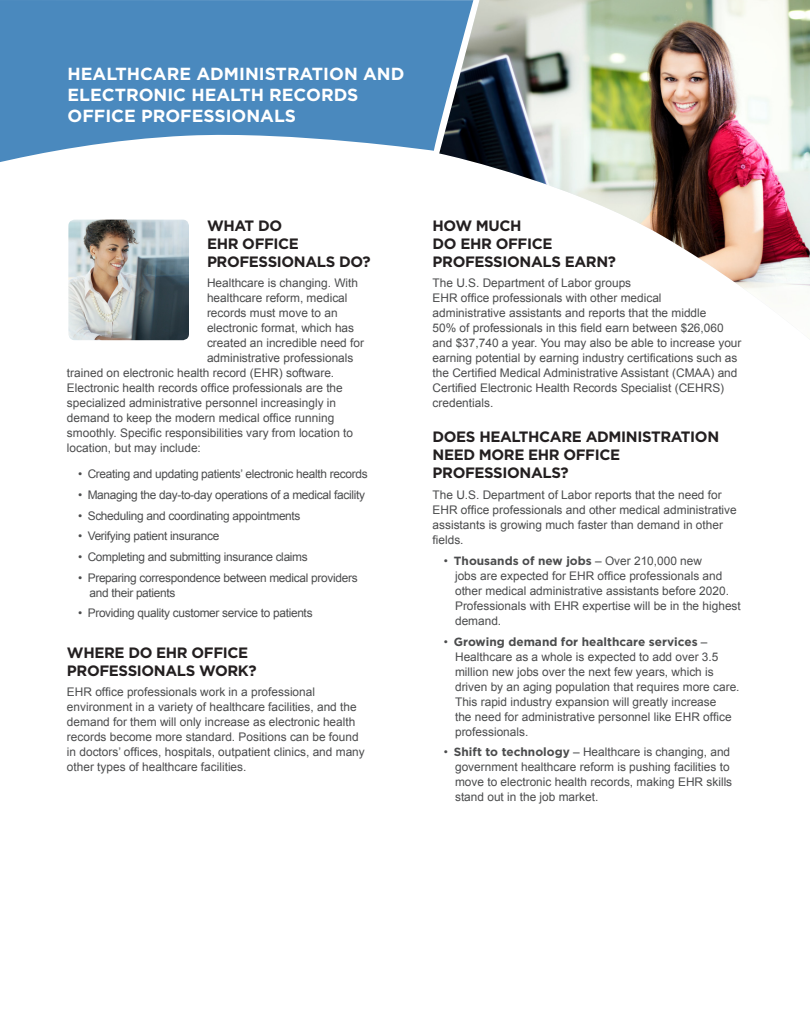
<style>
.page{position:relative;width:810px;height:1035px;background:#fff}
.page>*{position:absolute;margin:0;border:0;box-sizing:border-box;transform-origin:0 0}
.t1{font:700 17.5px/21px "Gotham";color:#fff}
.Column_Header{font:700 15px/18px "Gotham";letter-spacing:-.025em;color:#231f20}
.Body_copy{font:11.88px/15px "Arial";color:#4b4c4d}
.Small_Body_List{font:11.88px/15px "Arial";color:#4b4c4d}
.Small_Body_List-2{font:11.88px/15px "Arial";letter-spacing:-.025em;color:#4b4c4d}
.s1{font-family:"Gotham";font-weight:700}
</style>
<div class="page">
<svg style="left:0;top:0;width:439px;height:162px;fill:#4a89be"></svg>
<img style="left:439px;top:0;width:371px;height:290px">
<img style="left:68px;top:220px;width:121px;height:120px">
<p class="t1" style="left:68px;top:63px;width:338px">HEALTHCARE ADMINISTRATION AND<br>ELECTRONIC HEALTH RECORDS<br>OFFICE PROFESSIONALS</p>
<p class="Column_Header" style="left:207px;top:216px;width:165px">WHAT DO<br>EHR OFFICE<br>PROFESSIONALS DO?</p>
<p class="Body_copy" style="left:207px;top:276px;width:153px">Healthcare is changing. With</p>
<p class="Body_copy" style="left:207px;top:291px;width:142px">healthcare reform, medical</p>
<p class="Body_copy" style="left:207px;top:306px;width:132px">records must move to an</p>
<p class="Body_copy" style="left:207px;top:321px;width:149px">electronic format, which has</p>
<p class="Body_copy" style="left:207px;top:336px;width:159px">created an incredible need for</p>
<p class="Body_copy" style="left:207px;top:351px;width:148px">administrative professionals</p>
<p class="Body_copy" style="left:67px;top:366px;width:269px">trained on electronic health record (EHR) software.</p>
<p class="Body_copy" style="left:67px;top:381px;width:277px">Electronic health records office professionals are the</p>
<p class="Body_copy" style="left:67px;top:396px;width:271px">specialized administrative personnel increasingly in</p>
<p class="Body_copy" style="left:67px;top:411px;width:269px">demand to keep the modern medical office running</p>
<p class="Body_copy" style="left:67px;top:426px;width:288px">smoothly. Specific responsibilities vary from location to</p>
<p class="Body_copy" style="left:67px;top:441px;width:135px">location, but may include:</p>
<p class="Small_Body_List-2" style="left:78px;top:467px;width:291px">• Creating and updating patients’ electronic health records</p>
<p class="Small_Body_List-2" style="left:78px;top:488px;width:288px">• Managing the day-to-day operations of a medical facility</p>
<p class="Small_Body_List-2" style="left:78px;top:508px;width:224px">• Scheduling and coordinating appointments</p>
<p class="Small_Body_List-2" style="left:78px;top:529px;width:143px">• Verifying patient insurance</p>
<p class="Small_Body_List-2" style="left:78px;top:549px;width:231px">• Completing and submitting insurance claims</p>
<p class="Small_Body_List-2" style="left:89px;top:570px;width:270px;text-indent:-11px">• Preparing correspondence between medical providers and their patients</p>
<p class="Small_Body_List-2" style="left:78px;top:606px;width:236px">• Providing quality customer service to patients</p>
<p class="Column_Header" style="left:67px;top:643px;width:191px">WHERE DO EHR OFFICE<br>PROFESSIONALS WORK?</p>
<p class="Body_copy" style="left:67px;top:685px;width:299px">EHR office professionals work in a professional environment in a variety of healthcare facilities, and the demand for them will only increase as electronic health records become more standard. Positions can be found in doctors’ offices, hospitals, outpatient clinics, and many other types of healthcare facilities.</p>
<p class="Column_Header" style="left:433px;top:216px;width:185px">HOW MUCH<br>DO EHR OFFICE<br>PROFESSIONALS EARN?</p>
<p class="Body_copy" style="left:433px;top:276px;width:310px">The U.S. Department of Labor groups<br>EHR office professionals with other medical<br>administrative assistants and reports that the middle<br>50% of professionals in this field earn between $26,060 and $37,740 a year. You may also be able to increase your earning potential by earning industry certifications such as the Certified Medical Administrative Assistant (CMAA) and Certified Electronic Health Records Specialist (CEHRS) credentials.</p>
<p class="Column_Header" style="left:433px;top:427px;width:288px">DOES HEALTHCARE ADMINISTRATION<br>NEED MORE EHR OFFICE<br>PROFESSIONALS?</p>
<p class="Body_copy" style="left:433px;top:487px;width:306px">The U.S. Department of Labor reports that the need for EHR office professionals and other medical administrative assistants is growing much faster than demand in other fields.</p>
<p class="Small_Body_List" style="left:455px;top:553px;width:287px;text-indent:-11px">• <span class="s1">Thousands of new jobs</span> – Over 210,000 new<br>jobs are expected for EHR office professionals and other medical administrative assistants before 2020.<br>Professionals with EHR expertise will be in the highest demand.</p>
<p class="Small_Body_List" style="left:455px;top:634px;width:286px;text-indent:-11px">• <span class="s1">Growing demand for healthcare services</span> – Healthcare as a whole is expected to add over 3.5 million new jobs over the next few years, which is driven by an aging population that requires more care.<br>This rapid industry expansion will greatly increase<br>the need for administrative personnel like EHR office professionals.</p>
<p class="Small_Body_List" style="left:455px;top:745px;width:279px;text-indent:-11px">• <span class="s1">Shift to technology</span> – Healthcare is changing, and government healthcare reform is pushing facilities to move to electronic health records, making EHR skills stand out in the job market.</p>
</div>
